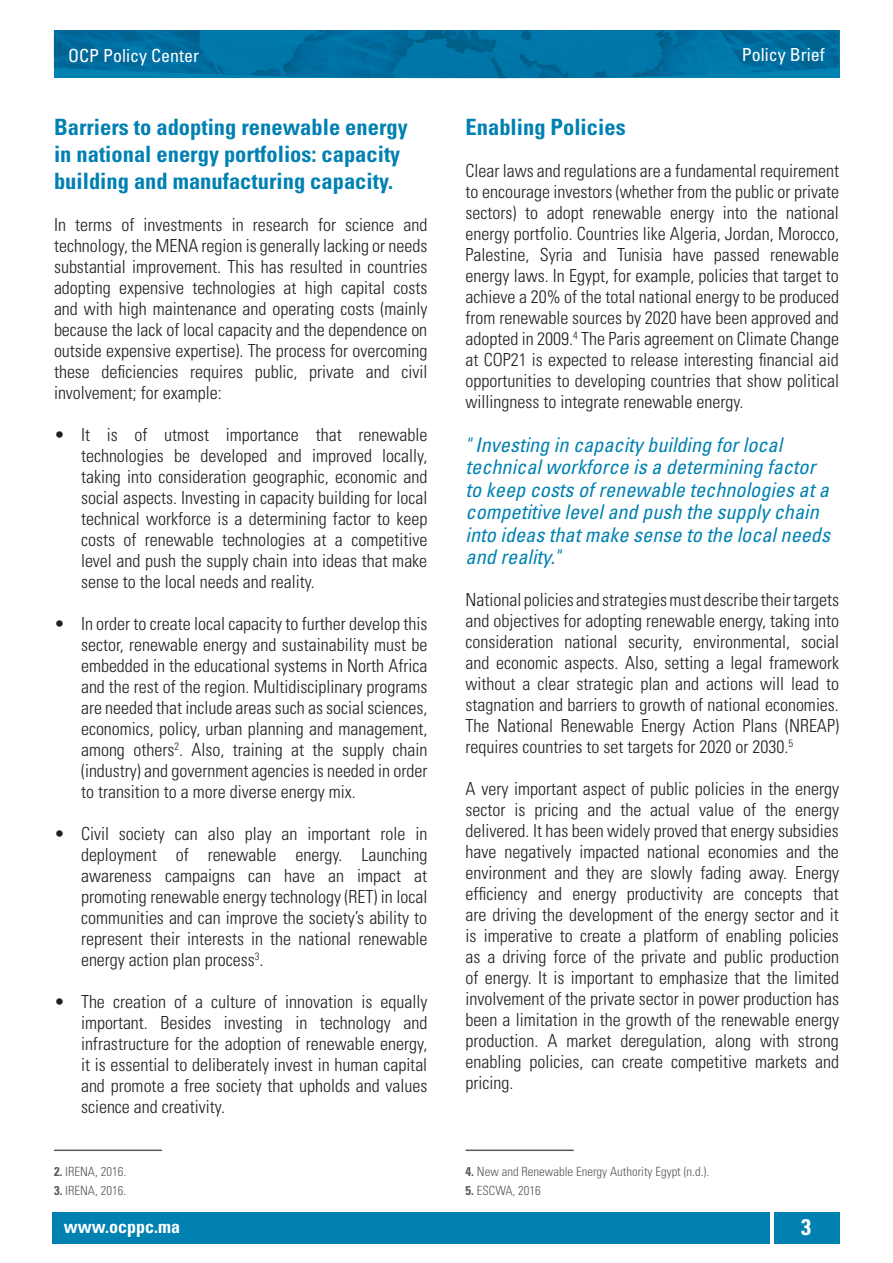
<style>
.page{position:relative;width:893px;height:1263px;background:#fff}
.page>*{position:absolute;margin:0;border:0;box-sizing:border-box;transform-origin:0 0}
.P__Titre{font:700 condensed 22.5px/27px "Univers LT Std";color:#0081b2}
.t1{font:700 condensed 22.5px "Univers LT Std";color:#fff}
.Sitation{font:italic condensed 20.25px/22.5px "Univers LT Std";color:#0081b2}
.Texte{font:300 condensed 18px/21px "Univers LT Std";color:#231f20;text-align:justify}
.t2{font:condensed 18px "Univers LT Std";color:#fff}
.t3{font:700 condensed 18px "Univers LT Std";color:#fff}
.FootNote{font:300 condensed 12.75px "Univers LT Std";color:#59585c}
.s1{font-weight:700}
</style>
<div class="page">
<div style="left:52px;top:1212px;width:718px;height:31px;background:#0081b2"></div>
<div style="left:774px;top:1212px;width:65px;height:31px;background:#0081b2"></div>
<img style="left:54px;top:30px;width:785px;height:49px">
<hr style="left:54px;top:1149px;width:108px;height:2px;background:#59585c">
<hr style="left:466px;top:1149px;width:108px;height:2px;background:#59585c">
<p class="t2" style="left:68px;top:44px;width:133px">OCP Policy Center</p>
<p class="t2" style="left:742px;top:43px;width:84px">Policy Brief</p>
<p class="P__Titre" style="left:54px;top:114px;width:355px">Barriers to adopting renewable energy in national energy portfolios: capacity building and manufacturing capacity.</p>
<p class="Texte" style="left:54px;top:215px;width:375px">In terms of investments in research for science and technology, the MENA region is generally lacking or needs substantial improvement. This has resulted in countries adopting expensive technologies at high capital costs and with high maintenance and operating costs (mainly because the lack of local capacity and the dependence on outside expensive expertise). The process for overcoming these deficiencies requires public, private and civil involvement; for example:</p>
<p class="Texte" style="left:81px;top:425px;width:348px;text-indent:-27px">• It is of utmost importance that renewable technologies be developed and improved locally, taking into consideration geographic, economic and social aspects. Investing in capacity building for local technical workforce is a determining factor to keep costs of renewable technologies at a competitive level and push the supply chain into ideas that make sense to the local needs and reality.</p>
<p class="Texte" style="left:81px;top:614px;width:348px;text-indent:-27px">• In order to create local capacity to further develop this sector, renewable energy and sustainability must be embedded in the educational systems in North Africa and the rest of the region. Multidisciplinary programs are needed that include areas such as social sciences, economics, policy, urban planning and management, among others<sup>2</sup>. Also, training at the supply chain (industry) and government agencies is needed in order to transition to a more diverse energy mix.</p>
<p class="Texte" style="left:81px;top:824px;width:348px;text-indent:-27px">• Civil society can also play an important role in deployment of renewable energy. Launching awareness campaigns can have an impact at promoting renewable energy technology (RET) in local communities and can improve the society’s ability to represent their interests in the national renewable energy action plan process<sup>3</sup>.</p>
<p class="Texte" style="left:81px;top:992px;width:348px;text-indent:-27px">• The creation of a culture of innovation is equally important. Besides investing in technology and infrastructure for the adoption of renewable energy, it is essential to deliberately invest in human capital and promote a free society that upholds and values science and creativity.</p>
<p class="FootNote" style="left:54px;top:1164px;width:74px"><span class="s1">2.</span> IRENA, 2016.</p>
<p class="FootNote" style="left:54px;top:1183px;width:74px"><span class="s1">3.</span> IRENA, 2016.</p>
<p class="P__Titre" style="left:466px;top:114px;width:162px">Enabling Policies</p>
<p class="Texte" style="left:466px;top:161px;width:375px">Clear laws and regulations are a fundamental requirement to encourage investors (whether from the public or private sectors) to adopt renewable energy into the national energy portfolio. Countries like Algeria, Jordan, Morocco, Palestine, Syria and Tunisia have passed renewable energy laws. In Egypt, for example, policies that target to achieve a 20% of the total national energy to be produced from renewable sources by 2020 have been approved and adopted in 2009.<sup>4</sup> The Paris agreement on Climate Change at COP21 is expected to release interesting financial aid opportunities to developing countries that show political willingness to integrate renewable energy.</p>
<p class="Sitation" style="left:466px;top:433px;width:366px">" Investing in capacity building for local technical workforce is a determining factor to keep costs of renewable technologies at a competitive level and push the supply chain into ideas that make sense to the local needs and reality."</p>
<p class="Texte" style="left:466px;top:590px;width:375px">National policies and strategies must describe their targets and objectives for adopting renewable energy, taking into consideration national security, environmental, social and economic aspects. Also, setting a legal framework without a clear strategic plan and actions will lead to stagnation and barriers to growth of national economies.<br>The National Renewable Energy Action Plans (NREAP) requires countries to set targets for 2020 or 2030.<sup>5</sup></p>
<p class="Texte" style="left:466px;top:779px;width:375px">A very important aspect of public policies in the energy sector is pricing and the actual value of the energy delivered. It has been widely proved that energy subsidies have negatively impacted national economies and the environment and they are slowly fading away. Energy efficiency and energy productivity are concepts that are driving the development of the energy sector and it is imperative to create a platform of enabling policies as a driving force of the private and public production of energy. It is important to emphasize that the limited involvement of the private sector in power production has been a limitation in the growth of the renewable energy production. A market deregulation, along with strong enabling policies, can create competitive markets and pricing.</p>
<p class="FootNote" style="left:466px;top:1164px;width:245px"><span class="s1">4.</span> New and Renewable Energy Authority Egypt (n.d.).</p>
<p class="FootNote" style="left:466px;top:1183px;width:77px"><span class="s1">5.</span> ESCWA, 2016</p>
<p class="t3" style="left:64px;top:1216px;width:118px">www.ocppc.ma</p>
<p class="t1" style="left:801px;top:1214px;width:11px">3</p>
</div>
